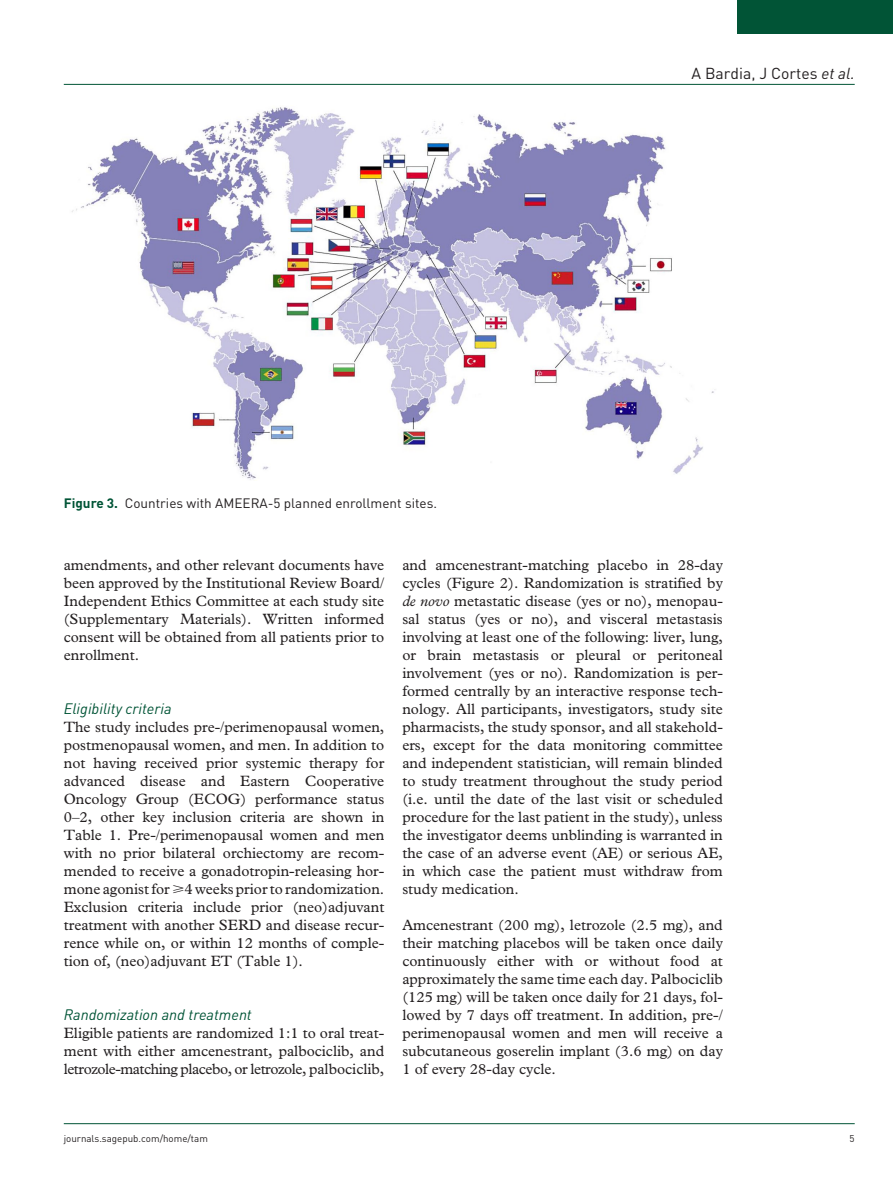
<style>
.page{position:relative;width:893px;height:1191px;background:#fff}
.page>*{position:absolute;margin:0;border:0;box-sizing:border-box;transform-origin:0 0}
.t1{font:15.75px "DIN";color:#231f20}
.t2{font:15px/18px "Plantin Std";color:#231f20;text-align:justify}
.t3{font:italic 15px "DIN";color:#015436}
.t4{font:13.5px "DIN";color:#231f20}
.t5{font:9.75px "DIN";color:#231f20}
.s1{font-weight:700;color:#015436}
.s2{font-style:italic}
</style>
<div class="page">
<hr style="left:64px;top:84px;width:791px;height:1px;background:#015436">
<hr style="left:64px;top:1123px;width:791px;height:1px;background:#015436">
<div style="left:738px;top:0;width:155px;height:34px;background:#015436"></div>
<img style="left:72px;top:107px;width:643px;height:373px">
<p class="t4" style="left:64px;top:495px;width:375px"><span class="s1">Figure 3.</span> Countries with AMEERA-5 planned enrollment sites.</p>
<p class="t1" style="left:691px;top:63px;width:165px">A Bardia, J Cortes <span class="s2">et al.</span></p>
<p class="t2" style="left:64px;top:556px;width:322px">amendments, and other relevant documents have been approved by the Institutional Review Board/ Independent Ethics Committee at each study site (Supplementary Materials). Written informed consent will be obtained from all patients prior to enrollment.</p>
<p class="t3" style="left:64px;top:699px;width:109px">Eligibility criteria</p>
<p class="t2" style="left:64px;top:718px;width:322px">The study includes pre-/perimenopausal women, postmenopausal women, and men. In addition to not having received prior systemic therapy for advanced disease and Eastern Cooperative Oncology Group (ECOG) performance status 0–2, other key inclusion criteria are shown in Table 1. Pre-/perimenopausal women and men with no prior bilateral orchiectomy are recom&shy;mended to receive a gonadotropin-releasing hor&shy;mone agonist for ⩾4 weeks prior to randomization.<br>Exclusion criteria include prior (neo)adjuvant treatment with another SERD and disease recur&shy;rence while on, or within 12 months of comple&shy;tion of, (neo)adjuvant ET (Table 1).</p>
<p class="t3" style="left:64px;top:1005px;width:189px">Randomization and treatment</p>
<p class="t2" style="left:64px;top:1024px;width:322px">Eligible patients are randomized 1:1 to oral treat&shy;ment with either amcenestrant, palbociclib, and letrozole-matching placebo, or letrozole, palbociclib,</p>
<p class="t2" style="left:402px;top:556px;width:322px">and amcenestrant-matching placebo in 28-day cycles (Figure 2). Randomization is stratified by <span class="s2">de novo</span> metastatic disease (yes or no), menopau&shy;sal status (yes or no), and visceral metastasis involving at least one of the following: liver, lung, or brain metastasis or pleural or peritoneal involvement (yes or no). Randomization is per&shy;formed centrally by an interactive response tech&shy;nology. All participants, investigators, study site pharmacists, the study sponsor, and all stakehold&shy;ers, except for the data monitoring committee and independent statistician, will remain blinded to study treatment throughout the study period (i.e. until the date of the last visit or scheduled procedure for the last patient in the study), unless the investigator deems unblinding is warranted in the case of an adverse event (AE) or serious AE, in which case the patient must withdraw from study medication.</p>
<p class="t2" style="left:402px;top:916px;width:322px">Amcenestrant (200 mg), letrozole (2.5 mg), and their matching placebos will be taken once daily continuously either with or without food at approximately the same time each day. Palbociclib (125 mg) will be taken once daily for 21 days, fol&shy;lowed by 7 days off treatment. In addition, pre-/ perimenopausal women and men will receive a subcutaneous goserelin implant (3.6 mg) on day 1 of every 28-day cycle.</p>
<p class="t5" style="left:64px;top:1132px;width:146px">journals.sagepub.com/home/tam</p>
<p class="t5" style="left:850px;top:1132px;width:7px">5</p>
</div>
